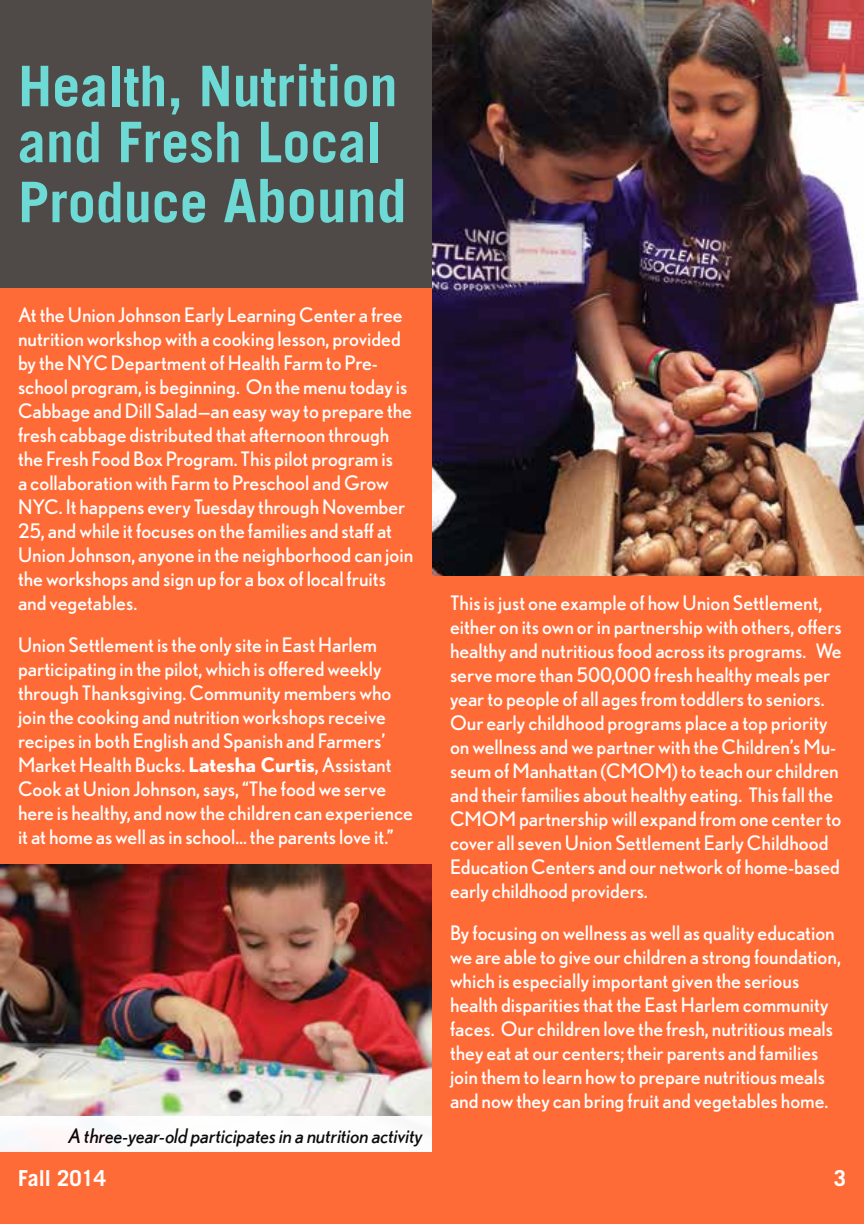
<style>
.page{position:relative;width:864px;height:1224px;background:#fff}
.page>*{position:absolute;margin:0;border:0;box-sizing:border-box;transform-origin:0 0}
.t1{font:700 56px/58px "Trade Gothic LT Std";color:#6edad5}
.t2{font:700 22px "Trade Gothic LT Std";color:#fff}
.t3{font:20px/24px "Nobel";color:#fff}
.t4{font:italic 20px "Nobel";color:#000}
.s1{font-size:60px}
.s2{font-weight:700}
</style>
<div class="page">
<div style="left:0;top:1152px;width:864px;height:72px;background:#ff6b36"></div>
<img style="left:0;top:864px;width:432px;height:252px">
<div style="left:0;top:0;width:432px;height:288px;background:#4f4a47"></div>
<div style="left:0;top:288px;width:432px;height:576px;background:#ff6b36"></div>
<div style="left:432px;top:576px;width:432px;height:576px;background:#ff6b36"></div>
<img style="left:432px;top:0;width:432px;height:576px">
<hr style="left:0;top:828px;width:1px;height:36px;background:#fff">
<h1 class="t1" style="left:18px;top:56px;width:390px">Health, Nutrition and Fresh Local<br>Produce <span class="s1">Abound</span></h1>
<p class="t3" style="left:18px;top:303px;width:397px">At the Union Johnson Early Learning Center a free nutrition workshop with a cooking lesson, provided by the NYC Department of Health Farm to Pre&shy;school program, is beginning. On the menu today is Cabbage and Dill Salad—an easy way to prepare the fresh cabbage distributed that afternoon through the Fresh Food Box Program. This pilot program is<br>a collaboration with Farm to Preschool and Grow NYC. It happens every Tuesday through November 25, and while it focuses on the families and staff at Union Johnson, anyone in the neighborhood can join the workshops and sign up for a box of local fruits and vegetables.</p>
<p class="t3" style="left:18px;top:633px;width:397px">Union Settlement is the only site in East Harlem participating in the pilot, which is offered weekly through Thanksgiving. Community members who join the cooking and nutrition workshops receive recipes in both English and Spanish and Farmers’ Market Health Bucks. <span class="s2">Latesha Curtis</span>, Assistant Cook at Union Johnson, says, “The food we serve here is healthy, and now the children can experience it at home as well as in school… the parents love it.”</p>
<p class="t4" style="left:68px;top:1124px;width:356px">A three-year-old participates in a nutrition activity</p>
<p class="t3" style="left:450px;top:591px;width:393px">This is just one example of how Union Settlement, either on its own or in partnership with others, offers healthy and nutritious food across its programs. We serve more than 500,000 fresh healthy meals per year to people of all ages from toddlers to seniors.<br>Our early childhood programs place a top priority on wellness and we partner with the Children’s Mu&shy;seum of Manhattan (CMOM) to teach our children and their families about healthy eating. This fall the CMOM partnership will expand from one center to cover all seven Union Settlement Early Childhood Education Centers and our network of home-based early childhood providers.</p>
<p class="t3" style="left:450px;top:921px;width:392px">By focusing on wellness as well as quality education we are able to give our children a strong foundation, which is especially important given the serious health disparities that the East Harlem community faces. Our children love the fresh, nutritious meals they eat at our centers; their parents and families join them to learn how to prepare nutritious meals and now they can bring fruit and vegetables home.</p>
<p class="t2" style="left:18px;top:1165px;width:90px">Fall 2014</p>
<p class="t2" style="left:834px;top:1165px;width:14px">3</p>
</div>
